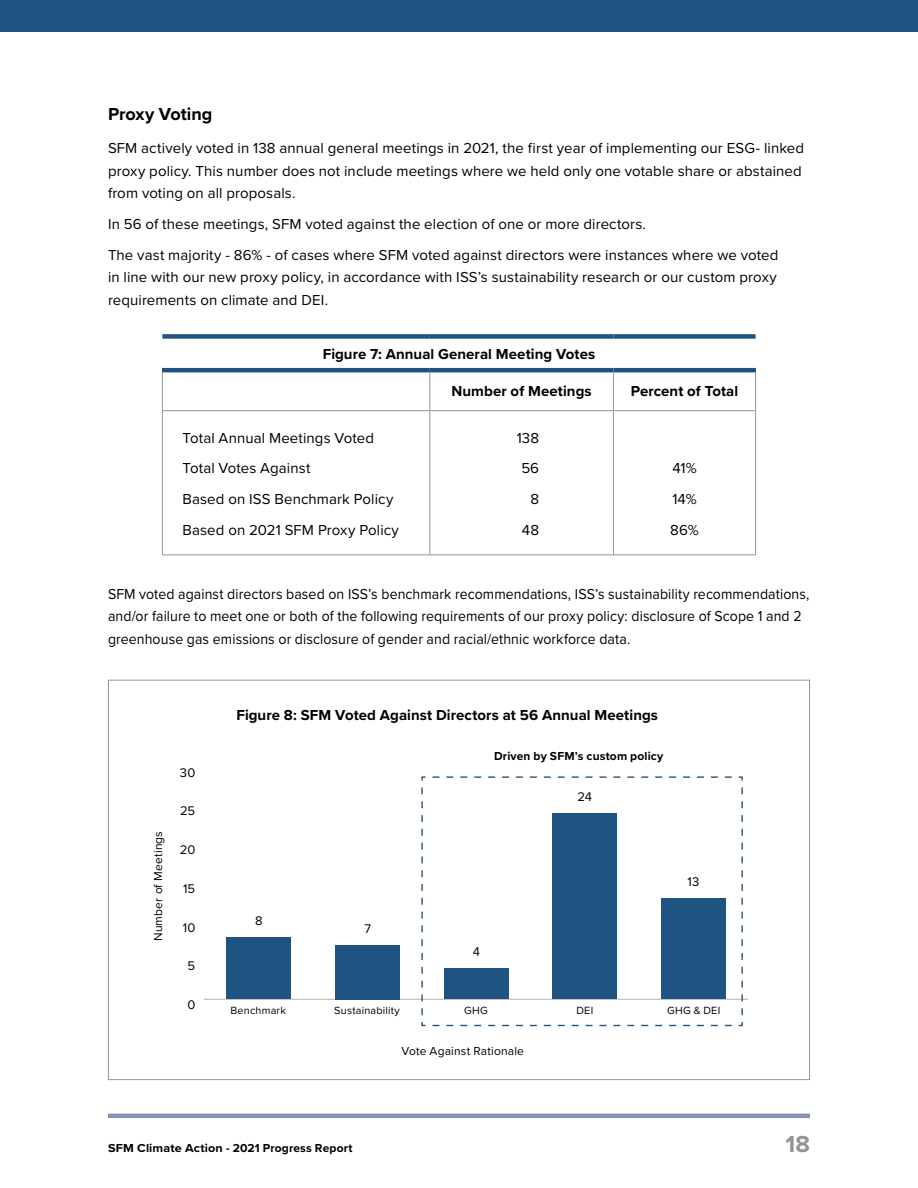
<style>
.page{position:relative;width:918px;height:1188px;background:#fff}
.page>*{position:absolute;margin:0;border:0;box-sizing:border-box;transform-origin:0 0}
.t1{font:700 24px "Proxima Nova";color:#939598}
.t2{font:700 18px "Proxima Nova";letter-spacing:-.005em;color:#000}
.t3{font:15px/30.6px "Proxima Nova";letter-spacing:.005em;color:#000}
.t4{font:15px/22.5px "Proxima Nova";letter-spacing:.005em;color:#000;scale:.94 1}
.t5{font:700 15px "Proxima Nova";letter-spacing:.005em;color:#000}
.t6{font:13.05px "Proxima Nova";letter-spacing:.015em;color:#000}
.t7{font:12px "Proxima Nova";letter-spacing:.015em;color:#000}
.t8{font:700 12px "Proxima Nova";letter-spacing:.015em;color:#000;scale:1.05 1}
.t9{font:700 12px "Proxima Nova";letter-spacing:.015em;color:#000}
.t10{font:10.8px "Proxima Nova";letter-spacing:.02em;color:#000}
</style>
<div class="page">
<div style="left:0;top:0;width:918px;height:32px;background:#1f5482"></div>
<hr style="left:108px;top:1114px;width:702px;height:4px;background:#8792b1">
<hr style="left:162px;top:411px;width:1px;height:143px;background:#939598">
<hr style="left:429px;top:411px;width:1px;height:143px;background:#939598">
<hr style="left:613px;top:411px;width:1px;height:143px;background:#939598">
<hr style="left:755px;top:411px;width:1px;height:143px;background:#939598">
<hr style="left:162px;top:554px;width:268px;height:1px;background:#939598">
<hr style="left:430px;top:554px;width:183px;height:1px;background:#939598">
<hr style="left:613px;top:554px;width:143px;height:1px;background:#939598">
<hr style="left:162px;top:372px;width:1px;height:38px;background:#939598">
<hr style="left:429px;top:372px;width:1px;height:38px;background:#939598">
<hr style="left:613px;top:372px;width:1px;height:38px;background:#939598">
<hr style="left:755px;top:372px;width:1px;height:38px;background:#939598">
<hr style="left:162px;top:410px;width:268px;height:1px;background:#939598">
<hr style="left:430px;top:410px;width:183px;height:1px;background:#939598">
<hr style="left:613px;top:410px;width:143px;height:1px;background:#939598">
<div style="left:162px;top:334px;width:268px;height:5px;background:#1f5482"></div>
<div style="left:430px;top:334px;width:183px;height:5px;background:#1f5482"></div>
<div style="left:613px;top:334px;width:143px;height:5px;background:#1f5482"></div>
<hr style="left:162px;top:368px;width:268px;height:4px;background:#1f5482">
<hr style="left:430px;top:368px;width:183px;height:4px;background:#1f5482">
<hr style="left:613px;top:368px;width:143px;height:4px;background:#1f5482">
<hr style="left:204px;top:999px;width:544px;height:1px;background:#b6b4b4">
<div style="left:226px;top:937px;width:65px;height:62px;background:#1f5482"></div>
<div style="left:335px;top:945px;width:65px;height:54px;background:#1f5482"></div>
<svg style="left:421px;top:776px;width:323px;height:251px"></svg>
<p class="t2" style="left:108px;top:101px;width:106px">Proxy Voting</p>
<p class="t3" style="left:108px;top:136px;width:698px;line-height:22.5px">SFM actively voted in 138 annual general meetings in 2021, the first year of implementing our ESG- linked proxy policy. This number does not include meetings where we held only one votable share or abstained from voting on all proposals.</p>
<p class="t3" style="left:108px;top:208px;width:672px">In 56 of these meetings, SFM voted against the election of one or more directors.<br>The vast majority - 86% - of cases where SFM voted against directors were instances where we voted</p>
<p class="t3" style="left:108px;top:265px;width:670px;line-height:22.5px">in line with our new proxy policy, in accordance with ISS’s sustainability research or our custom proxy requirements on climate and DEI.</p>
<p class="t5" style="left:323px;top:343px;width:274px">Figure 7: Annual General Meeting Votes</p>
<p class="t5" style="left:452px;top:380px;width:142px">Number of Meetings</p>
<p class="t5" style="left:631px;top:380px;width:109px">Percent of Total</p>
<p class="t3" style="left:183px;top:422px;width:218px">Total Annual Meetings Voted<br>Total Votes Against<br>Based on ISS Benchmark Policy<br>Based on 2021 SFM Proxy Policy</p>
<p class="t3" style="left:517px;top:422px;width:24px;text-align:right">138<br>56<br>8<br>48</p>
<p class="t3" style="left:670px;top:452px;width:30px">41%<br>14%<br>86%</p>
<p class="t4" style="left:108px;top:582px;width:748px">SFM voted against directors based on ISS’s benchmark recommendations, ISS’s sustainability recommendations, and/or failure to meet one or both of the following requirements of our proxy policy: disclosure of Scope 1 and 2 greenhouse gas emissions or disclosure of gender and racial/ethnic workforce data.</p>
<p class="t5" style="left:236px;top:704px;width:423px">Figure 8: SFM Voted Against Directors at 56 Annual Meetings</p>
<p class="t7" style="left:149px;top:941px;width:112px;rotate:-90deg">Number of Meetings</p>
<p class="t6" style="left:180px;top:763px;width:17px">30</p>
<p class="t6" style="left:180px;top:801px;width:17px">25</p>
<p class="t6" style="left:180px;top:840px;width:17px">20</p>
<p class="t6" style="left:183px;top:879px;width:14px">15</p>
<p class="t6" style="left:183px;top:917px;width:14px">10</p>
<p class="t6" style="left:188px;top:956px;width:9px">5</p>
<p class="t6" style="left:187px;top:995px;width:9px">0</p>
<p class="t9" style="left:494px;top:747px;width:171px">Driven by SFM’s custom policy</p>
<p class="t6" style="left:255px;top:911px;width:9px">8</p>
<p class="t6" style="left:364px;top:919px;width:8px">7</p>
<p class="t6" style="left:473px;top:942px;width:9px">4</p>
<p class="t6" style="left:578px;top:787px;width:16px">24</p>
<p class="t6" style="left:688px;top:872px;width:13px">13</p>
<p class="t10" style="left:230px;top:1002px;width:57px">Benchmark</p>
<p class="t10" style="left:334px;top:1002px;width:67px">Sustainability</p>
<p class="t10" style="left:464px;top:1002px;width:25px">GHG</p>
<p class="t10" style="left:576px;top:1002px;width:18px">DEI</p>
<p class="t10" style="left:667px;top:1002px;width:55px">GHG &amp; DEI</p>
<p class="t7" style="left:402px;top:1042px;width:124px">Vote Against Rationale</p>
<p class="t8" style="left:108px;top:1139px;width:234px">SFM Climate Action - 2021 Progress Report</p>
<h1 class="t1" style="left:785px;top:1126px;width:26px">18</h1>
</div>
